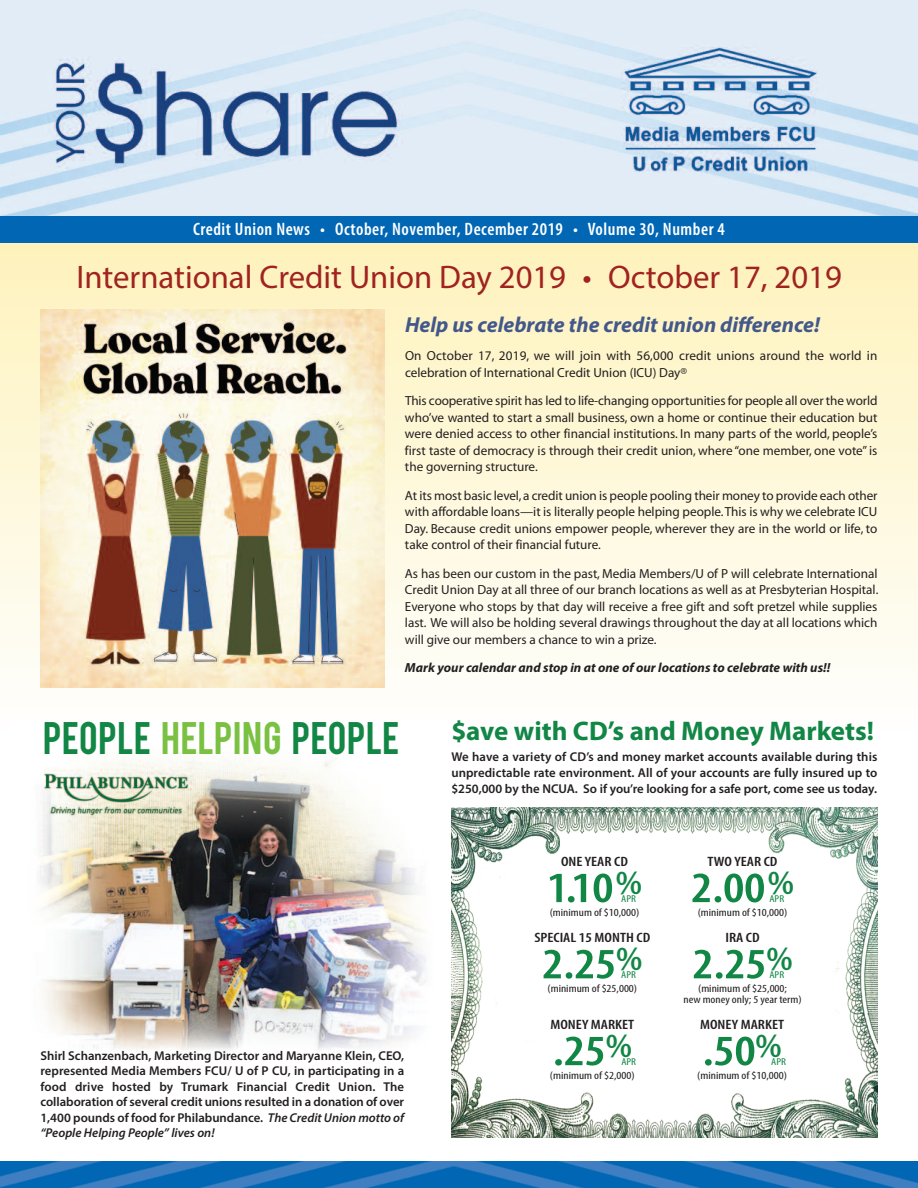
<style>
.page{position:relative;width:918px;height:1188px;background:#fff}
.page>*{position:absolute;margin:0;border:0;box-sizing:border-box;transform-origin:0 0}
.t1{font:600 condensed 43.5px "Myriad Pro";color:#118645;scale:1.19 1}
.t2{font:35.85px "Bebas";letter-spacing:.015em;color:#118645}
.t3{font:32.7px "Myriad Pro";color:#a02321}
.t4{font:700 27px "Myriad Pro";color:#118645}
.t5{font:italic 700 21.75px "Myriad Pro";color:#43588a}
.t6{font:600 condensed 18px "Myriad Pro";letter-spacing:.03em;color:#fff}
.t7{font:600 condensed 13.65px "Myriad Pro";color:#231f20;scale:1.19 1}
.t8{font:13.2px/16.5px "Myriad";color:#231f20;text-align:justify}
.t9{font:italic 700 13.2px "Myriad Pro";color:#231f20}
.t10{font:600 12.75px/15.5px "Myriad Pro";color:#231f20;text-align:justify}
.t11{font:condensed 10.8px/10.8px "Myriad Pro";color:#231f20;text-align:center;scale:1.19 1}
.t12{font:condensed 10.05px "Myriad Pro";color:#118645;scale:1.19 1}
.s1{color:#7ac142}
.s2{font-style:italic}
</style>
<div class="page">
<div style="left:0;top:240px;width:918px;height:490px;background:linear-gradient(to bottom,#fef2bb,#fefefd)"></div>
<img style="left:11px;top:721px;width:448px;height:329px">
<img style="left:451px;top:807px;width:427px;height:331px">
<img style="left:0;top:0;width:918px;height:216px">
<img style="left:0;top:1161px;width:918px;height:27px">
<div style="left:0;top:216px;width:918px;height:27px;background:#0167b4"></div>
<img style="left:40px;top:309px;width:344px;height:378px">
<h3 class="t6" style="left:193px;top:222px;width:533px">Credit Union News • October, November, December 2019 • Volume 30, Number 4</h3>
<h3 class="t3" style="left:76px;top:265px;width:767px">International Credit Union Day 2019 • October 17, 2019</h3>
<h3 class="t5" style="left:405px;top:316px;width:417px">Help us celebrate the credit union difference!</h3>
<p class="t8" style="left:405px;top:349px;width:474px">On October 17, 2019, we will join with 56,000 credit unions around the world in celebration of International Credit Union (ICU) Day®</p>
<p class="t8" style="left:405px;top:394px;width:474px">This cooperative spirit has led to life-changing opportunities for people all over the world who’ve wanted to start a small business, own a home or continue their education but were denied access to other financial institutions. In many parts of the world, people’s first taste of democracy is through their credit union, where “one member, one vote”is the governing structure.</p>
<p class="t8" style="left:405px;top:488px;width:474px">At its most basic level,a credit union is people pooling their money to provide each other with affordable loans—it is literally people helping people.This is why we celebrate ICU Day. Because credit unions empower people, wherever they are in the world or life, to take control of their financial future.</p>
<p class="t8" style="left:405px;top:566px;width:475px">As has been our custom in the past, Media Members/U of P will celebrate International Credit Union Day at all three of our branch locations as well as at Presbyterian Hospital.<br>Everyone who stops by that day will receive a free gift and soft pretzel while supplies last. We will also be holding several drawings throughout the day at all locations which will give our members a chance to win a prize.</p>
<p class="t9" style="left:405px;top:663px;width:427px">Mark your calendar and stop in at one of our locations to celebrate with us!!</p>
<h2 class="t2" style="left:43px;top:720px;width:358px">PEOPLE <span class="s1">HELPING</span> PEOPLE</h2>
<p class="t10" style="left:40px;top:1049px;width:365px">Shirl Schanzenbach, Marketing Director and Maryanne Klein, CEO, represented Media Members FCU/ U of P CU, in participating in a food drive hosted by Trumark Financial Credit Union. The collaboration of several credit unions resulted in a donation of over 1,400 pounds of food for Philabundance. <span class="s2">The Credit Union motto of “People Helping People” lives on!</span></p>
<h3 class="t4" style="left:451px;top:720px;width:424px">$ave with CD’s and Money Markets!</h3>
<p class="t10" style="left:451px;top:750px;width:428px">We have a variety of CD’s and money market accounts available during this unpredictable rate environment. All of your accounts are fully insured up to $250,000 by the NCUA. So if you’re looking for a safe port, come see us today.</p>
<p class="t7" style="left:561px;top:856px;width:58px">ONEYEAR CD</p>
<h1 class="t1" style="left:547px;top:872px;width:82px">1.10<sup>%</sup></h1>
<p class="t11" style="left:550px;top:908px;width:77px">(minimum of $10,000)</p>
<p class="t12" style="left:621px;top:895px;width:14px">APR</p>
<p class="t7" style="left:708px;top:856px;width:60px">TWO YEAR CD</p>
<h1 class="t1" style="left:691px;top:872px;width:88px">2.00<sup>%</sup></h1>
<p class="t11" style="left:698px;top:908px;width:77px">(minimum of $10,000)</p>
<p class="t12" style="left:769px;top:895px;width:14px">APR</p>
<p class="t7" style="left:534px;top:933px;width:99px">SPECIAL 15 MONTH CD</p>
<h1 class="t1" style="left:542px;top:948px;width:86px">2.25<sup>%</sup></h1>
<p class="t11" style="left:547px;top:984px;width:77px">(minimum of $25,000)</p>
<p class="t12" style="left:621px;top:971px;width:14px">APR</p>
<p class="t7" style="left:725px;top:933px;width:30px">IRA CD</p>
<h1 class="t1" style="left:692px;top:948px;width:86px">2.25<sup>%</sup></h1>
<p class="t11" style="left:683px;top:984px;width:101px">(minimum of $25,000;<br>new money only; 5 year term)</p>
<p class="t12" style="left:769px;top:971px;width:14px">APR</p>
<p class="t7" style="left:550px;top:1019px;width:72px">MONEY MARKET</p>
<h1 class="t1" style="left:553px;top:1035px;width:68px">.25<sup>%</sup></h1>
<p class="t11" style="left:550px;top:1071px;width:73px">(minimum of $2,000)</p>
<p class="t12" style="left:621px;top:1058px;width:14px">APR</p>
<p class="t7" style="left:700px;top:1019px;width:72px">MONEY MARKET</p>
<h1 class="t1" style="left:702px;top:1035px;width:68px">.50<sup>%</sup></h1>
<p class="t11" style="left:697px;top:1071px;width:77px">(minimum of $10,000)</p>
<p class="t12" style="left:771px;top:1058px;width:14px">APR</p>
</div>
